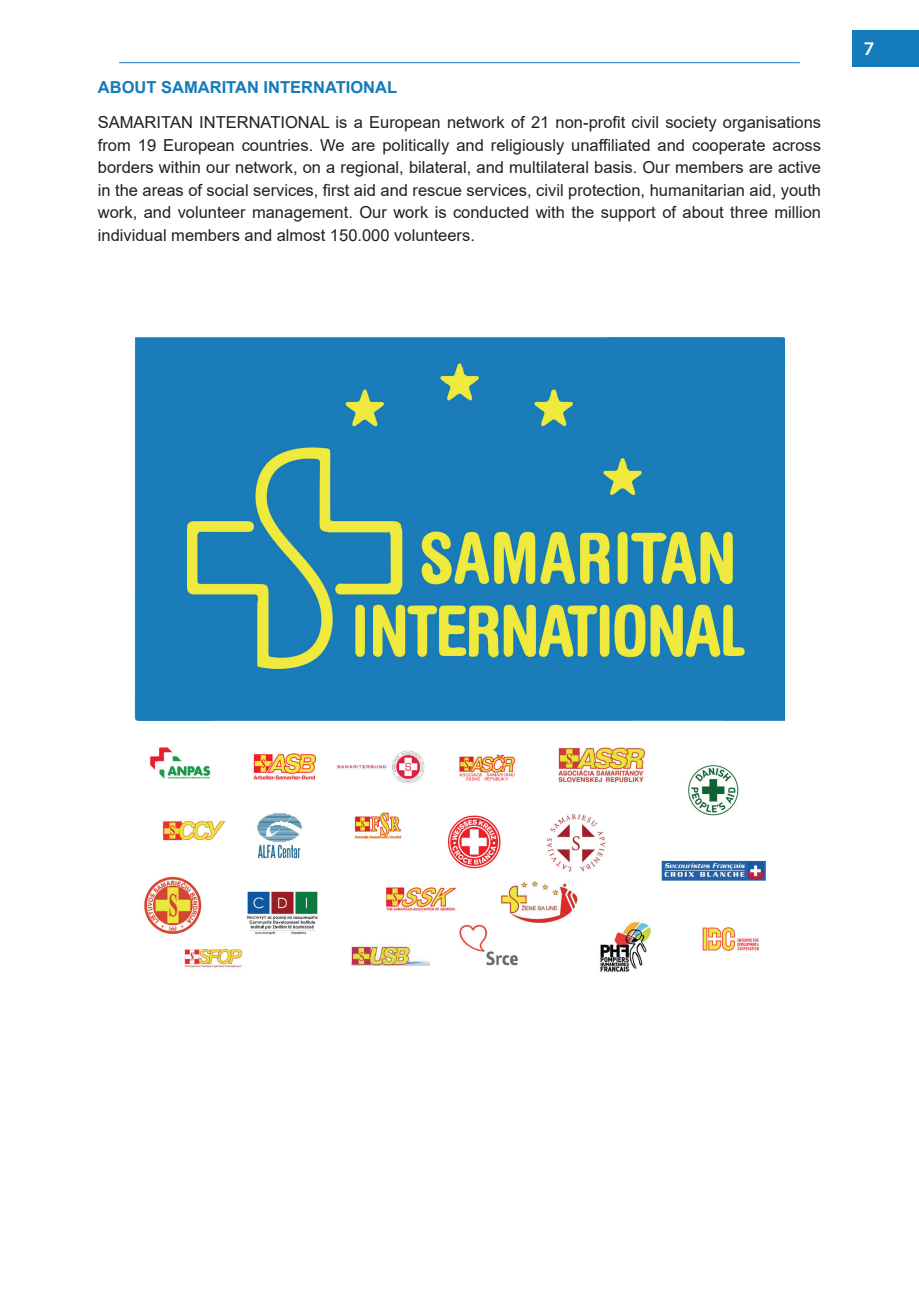
<style>
.page{position:relative;width:919px;height:1289px;background:#fff}
.page>*{position:absolute;margin:0;border:0;box-sizing:border-box;transform-origin:0 0}
.t1{font:500 18px "Gotham";color:#fff}
.t2{font:16.5px/22.5px "Arial";color:#231f20;text-align:justify}
.t3{font:700 16.5px "Arial";color:#147bba}
</style>
<div class="page">
<div style="left:852px;top:30px;width:66px;height:37px;background:#147bba"></div>
<hr style="left:119px;top:62px;width:680px;height:1px;background:#147bba">
<img style="left:134px;top:337px;width:650px;height:635px">
<p class="t3" style="left:98px;top:75px;width:301px">ABOUT SAMARITAN INTERNATIONAL</p>
<p class="t2" style="left:98px;top:111px;width:724px">SAMARITAN INTERNATIONAL is a European network of 21 non-profit civil society organisations from 19 European countries. We are politically and religiously unaffiliated and cooperate across borders within our network, on a regional, bilateral, and multilateral basis. Our members are active in the areas of social services, first aid and rescue services, civil protection, humanitarian aid, youth work, and volunteer management. Our work is conducted with the support of about three million individual members and almost 150.000 volunteers.</p>
<p class="t1" style="left:863px;top:38px;width:12px">7</p>
</div>
